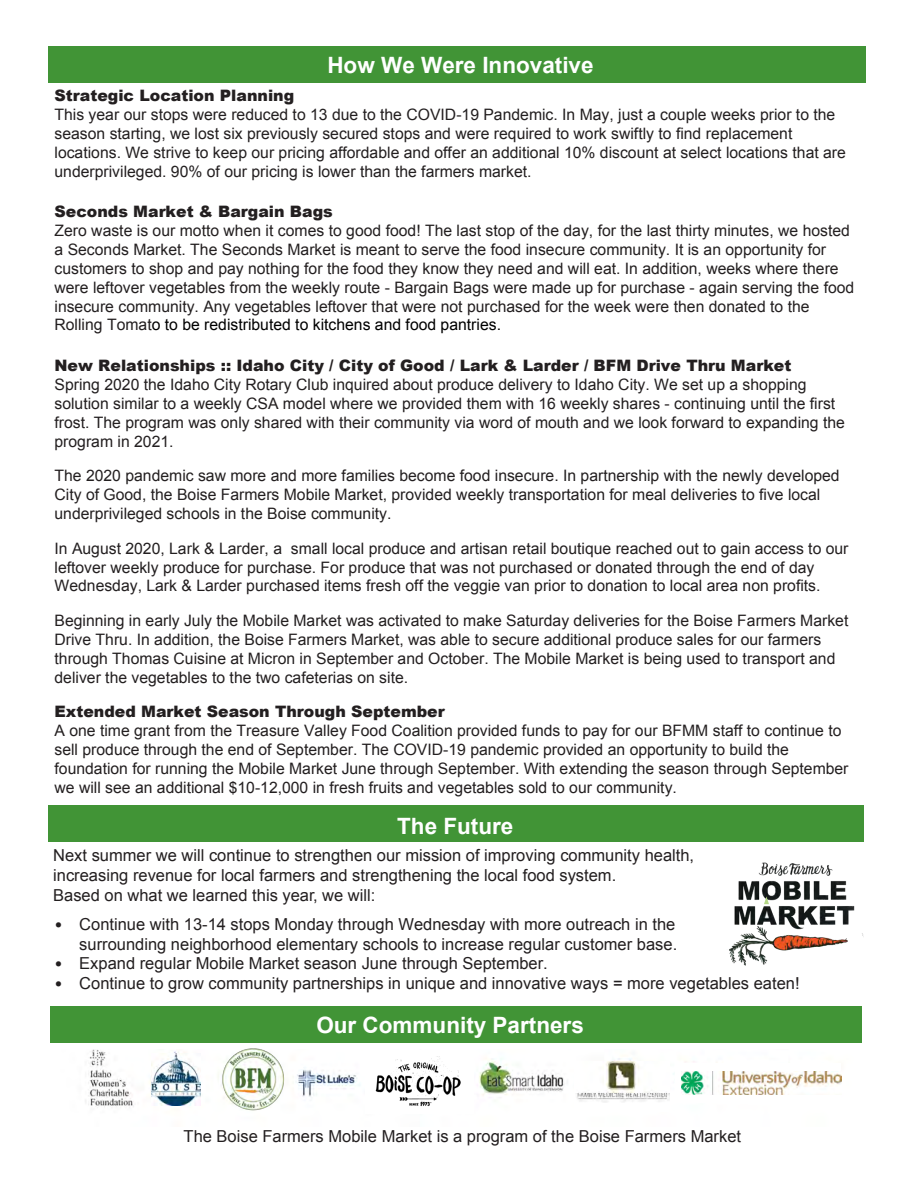
<style>
.page{position:relative;width:918px;height:1188px;background:#fff}
.page>*{position:absolute;margin:0;border:0;box-sizing:border-box;transform-origin:0 0}
.t1{font:700 22.5px "Arial";color:#fff}
.t2{font:16.5px/19.8px "Arial";color:#231f20}
.t3{font:15.75px/18.9px "Arial";color:#231f20}
.s1{font-weight:900}
.s2{color:#000}
.s3{font-family:"Calibri"}
</style>
<div class="page">
<div style="left:49px;top:46px;width:817px;height:37px;background:#419436"></div>
<div style="left:49px;top:805px;width:815px;height:37px;background:#419436"></div>
<img style="left:729px;top:862px;width:135px;height:104px">
<svg style="left:764px;top:896px;width:5px;height:8px"></svg>
<div style="left:51px;top:1006px;width:811px;height:37px;background:#419436"></div>
<img style="left:85px;top:1050px;width:757px;height:58px">
<img style="left:152px;top:1054px;width:49px;height:52px">
<img style="left:221px;top:1048px;width:63px;height:63px">
<div style="left:365px;top:1051px;width:109px;height:63px;background:#fff"></div>
<div style="left:575px;top:1063px;width:94px;height:48px;background:#fff"></div>
<img style="left:375px;top:1056px;width:86px;height:51px">
<img style="left:575px;top:1062px;width:94px;height:41px">
<div style="left:675px;top:1063px;width:166px;height:40px;background:#fff"></div>
<img style="left:681px;top:1071px;width:160px;height:24px">
<p class="t1" style="left:327px;top:50px;width:268px">How We Were Innovative</p>
<p class="t3" style="left:55px;top:86px;width:793px"><span class="s1">Strategic Location Planning<br></span>This year our stops were reduced to 13 due to the COVID-19 Pandemic. In May, just a couple weeks prior to the season starting, we lost six previously secured stops and were required to work swiftly to find replacement locations. We strive to keep our pricing affordable and offer an additional 10% discount at select locations that are underprivileged. 90% of our pricing is lower than the farmers market.</p>
<p class="t3" style="left:55px;top:202px;width:801px"><span class="s1">Seconds Market &amp; Bargain Bags<br></span>Zero waste is our motto when it comes to good food! The last stop of the day, for the last thirty minutes, we hosted a Seconds Market. The Seconds Market is meant to serve the food insecure community. It is an opportunity for customers to shop and pay nothing for the food they know they need and will eat. In addition, weeks where there were leftover vegetables from the weekly route - Bargain Bags were made up for purchase - again serving the food insecure community. Any vegetables leftover that were not purchased for the week were then donated to the Rolling Tomat<span class="s2">o to be redistributed to kitchens and food pantries.</span></p>
<p class="t3" style="left:55px;top:356px;width:792px"><span class="s1">New Relationships :: Idaho City / City of Good / Lark &amp; Larder / BFM Drive Thru Market<br></span>Spring 2020 the Idaho City Rotary Club inquired about produce delivery to Idaho City. We set up a shopping solution similar to a weekly CSA model where we provided them with 16 weekly shares - continuing until the first frost. The program was only shared with their community via word of mouth and we look forward to expanding the program in 2021.</p>
<p class="t3" style="left:55px;top:466px;width:787px">The 2020 pandemic saw more and more families become food insecure. In partnership with the newly developed<br>City of Good, the Boise Farmers Mobile Market, provided weekly transportation for meal deliveries to five local underprivileged schools in the Boise community.</p>
<p class="t3" style="left:55px;top:539px;width:796px">In August 2020, Lark &amp; Larder, a small local produce and artisan retail boutique reached out to gain access to our leftover weekly produce for purchase. For produce that was not purchased or donated through the end of day<br>Wednesday, Lark &amp; Larder purchased items fresh off the veggie van prior to donation to local area non profits.</p>
<p class="t3" style="left:55px;top:611px;width:795px">Beginning in early July the Mobile Market was activated to make Saturday deliveries for the Boise Farmers Market Drive Thru. In addition, the Boise Farmers Market, was able to secure additional produce sales for our farmers through Thomas Cuisine at Micron in September and October. The Mobile Market is being used to transport and deliver the vegetables to the two cafeterias on site.</p>
<p class="t3" style="left:55px;top:703px;width:796px"><span class="s1">Extended Market Season Through September<br></span>A one time grant from the Treasure Valley Food Coalition provided funds to pay for our BFMM staff to continue to sell produce through the end of September. The COVID-19 pandemic provided an opportunity to build the foundation for running the Mobile Market June through September. With extending the season through September we will see an additional $10-12,000 in fresh fruits and vegetables sold to our community.</p>
<p class="t1" style="left:397px;top:812px;width:118px">The Future</p>
<p class="t2" style="left:53px;top:846px;width:642px">Next summer we will continue to strengthen our mission of improving community health, increasing revenue for local farmers and strengthening the local food system.<br>Based on what we learned this year, we will:</p>
<p class="t2" style="left:55px;top:914px;width:624px;text-align:right"><span class="s3">•</span> Continue with 13-14 stops Monday through Wednesday with more outreach in the surrounding neighborhood elementary schools to increase regular customer base.</p>
<p class="t2" style="left:55px;top:954px;width:495px"><span class="s3">•</span> Expand regular Mobile Market season June through September.</p>
<p class="t2" style="left:55px;top:974px;width:747px"><span class="s3">•</span> Continue to grow community partnerships in unique and innovative ways = more vegetables eaten!</p>
<p class="t1" style="left:316px;top:1010px;width:269px">Our Community Partners</p>
<p class="t2" style="left:184px;top:1126px;width:559px">The Boise Farmers Mobile Market is a program of the Boise Farmers Market</p>
</div>
